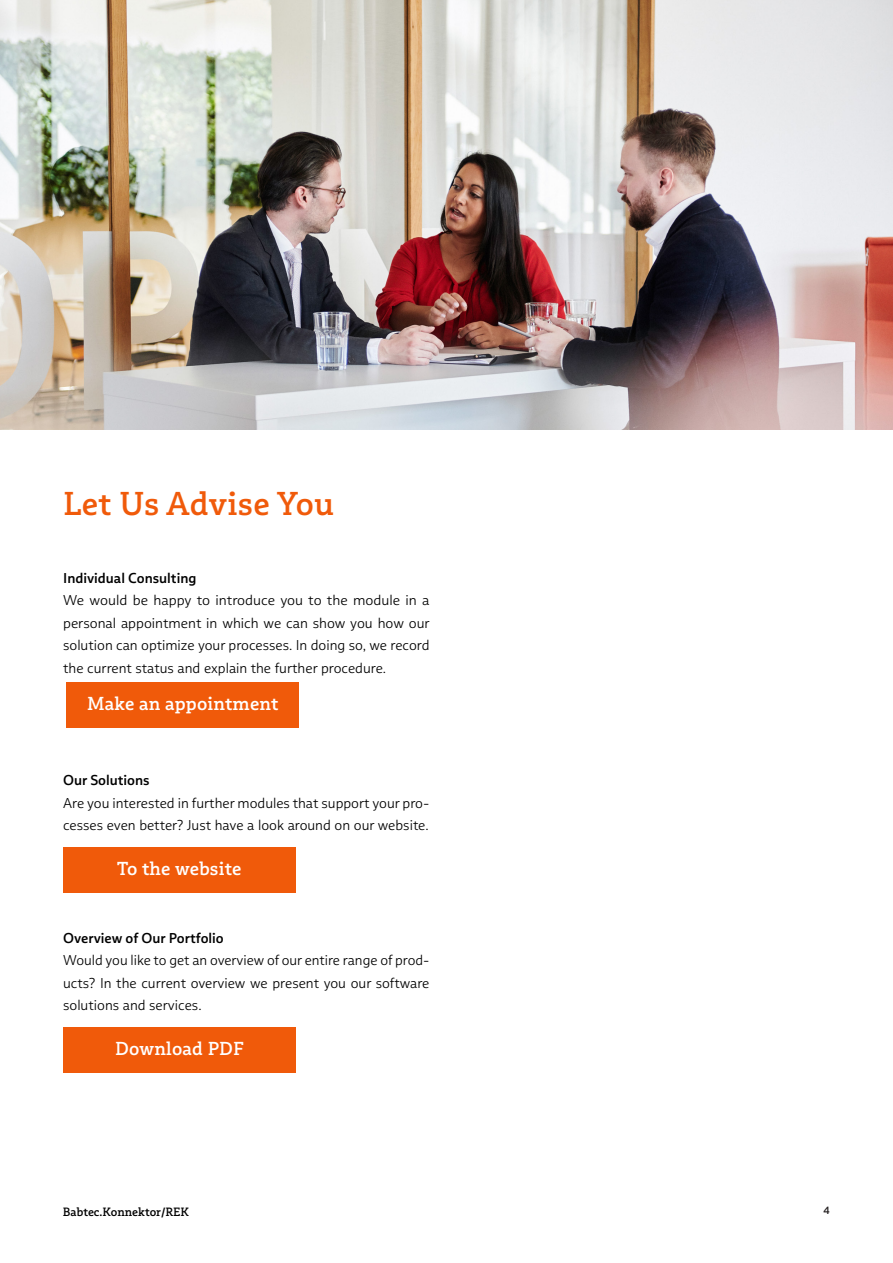
<style>
.page{position:relative;width:893px;height:1263px;background:#fff}
.page>*{position:absolute;margin:0;border:0;box-sizing:border-box;transform-origin:0 0}
.Neu--H1__Slab__Orange__22{font:600 33px "Babtec Slab";letter-spacing:.01em;color:#f05a0a}
.Neu--H1__Slab__Orange__22-2{font:600 18.75px "Babtec Slab";letter-spacing:.01em;color:#fff}
.Neu--Fließ__Sans_Light__Schwarz__9_5_15{font:300 14.25px/22.5px "Babtec Sans";color:#000;text-align:justify}
.Neu--Fließ__Sans_Light__Schwarz__9_5_15-2{font:600 14.25px "Babtec Sans";color:#000}
.t1{font:600 12px "Babtec Slab";color:#000}
.t2{font:600 10.5px "Babtec Sans";color:#231f20}
</style>
<div class="page">
<div style="left:67px;top:683px;width:232px;height:45px;background:#f05a0a"></div>
<div style="left:63px;top:847px;width:232px;height:45px;background:#f05a0a"></div>
<div style="left:63px;top:1027px;width:232px;height:45px;background:#f05a0a"></div>
<img style="left:0;top:0;width:893px;height:430px">
<p class="Neu--H1__Slab__Orange__22" style="left:63px;top:484px;width:273px">Let Us Advise You</p>
<p class="Neu--Fließ__Sans_Light__Schwarz__9_5_15-2" style="left:63px;top:569px;width:135px">Individual Consulting</p>
<p class="Neu--Fließ__Sans_Light__Schwarz__9_5_15" style="left:63px;top:589px;width:368px">We would be happy to introduce you to the module in a personal appointment in which we can show you how our solution can optimize your processes. In doing so, we record the current status and explain the further procedure.</p>
<p class="Neu--H1__Slab__Orange__22-2" style="left:87px;top:692px;width:193px">Make an appointment</p>
<p class="Neu--Fließ__Sans_Light__Schwarz__9_5_15-2" style="left:63px;top:771px;width:88px">Our Solutions</p>
<p class="Neu--Fließ__Sans_Light__Schwarz__9_5_15" style="left:63px;top:792px;width:368px">Are you interested in further modules that support your pro&shy;cesses even better? Just have a look around on our website.</p>
<p class="Neu--H1__Slab__Orange__22-2" style="left:117px;top:857px;width:126px">To the website</p>
<p class="Neu--Fließ__Sans_Light__Schwarz__9_5_15-2" style="left:63px;top:929px;width:162px">Overview of Our Portfolio</p>
<p class="Neu--Fließ__Sans_Light__Schwarz__9_5_15" style="left:63px;top:949px;width:368px">Would you like to get an overview of our entire range of prod&shy;ucts? In the current overview we present you our software solutions and services.</p>
<p class="Neu--H1__Slab__Orange__22-2" style="left:115px;top:1037px;width:130px">Download PDF</p>
<p class="t1" style="left:63px;top:1204px;width:128px">Babtec.Konnektor/REK</p>
<p class="t2" style="left:823px;top:1204px;width:8px">4</p>
</div>
